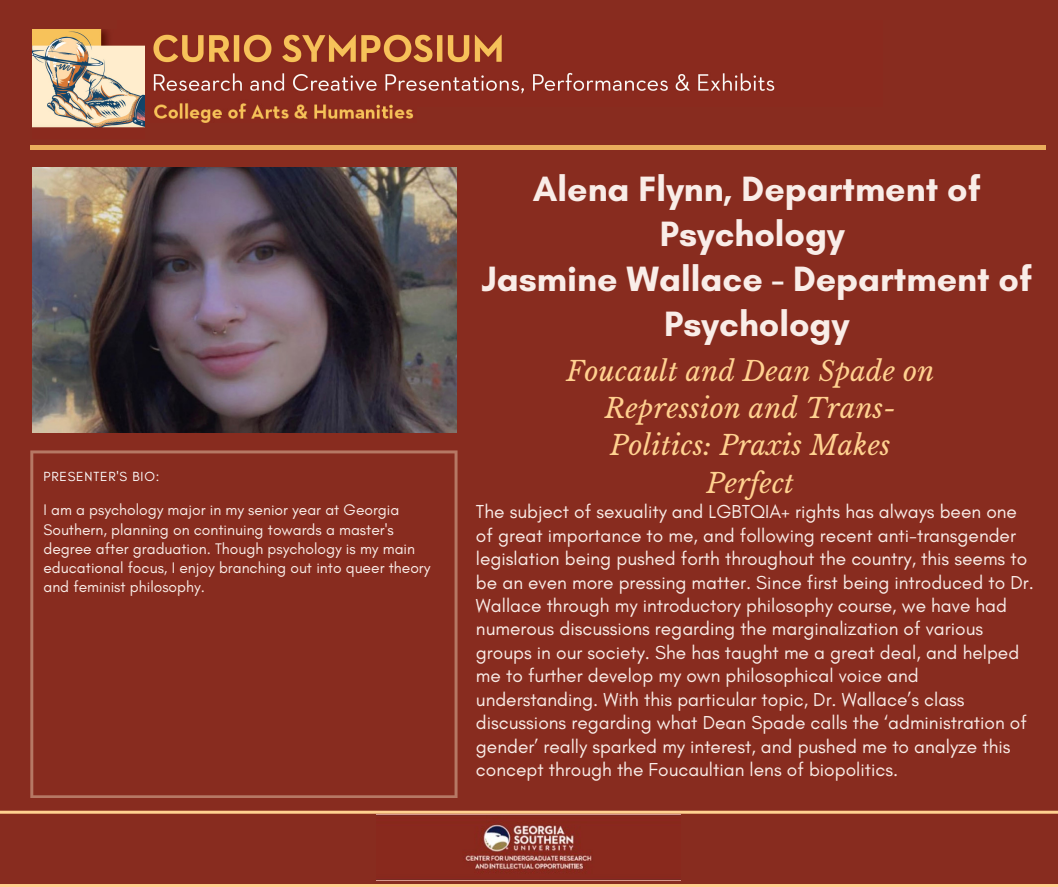
<style>
.page{position:relative;width:1058px;height:887px;background:#fff}
.page>*{position:absolute;margin:0;border:0;box-sizing:border-box;transform-origin:0 0}
.t1{font:700 35.85px/45px "Glacial Indifference";color:#f9ede8;text-align:center}
.t2{font:italic 27px/37.2px "Libre Baskerville";letter-spacing:.01em;color:#ffd190;text-align:center}
.t3{font:19.05px/23.4px "Glacial Indifference";color:#f9ede8}
.t4{font:15.6px/19.2px "Glacial Indifference";color:#f9ede8}
.t5{font:13.5px "Glacial Indifference";letter-spacing:.06em;color:#fff}
</style>
<div class="page">
<div style="left:0;top:0;width:1058px;height:886px;background:#882c1f"></div>
<hr style="left:30px;top:145px;width:1015px;height:4px;background:#eaad5c">
<img style="left:32px;top:167px;width:424px;height:265px">
<svg style="left:30px;top:450px;width:427px;height:348px"></svg>
<svg style="left:0;top:810px;width:1058px;height:76px"></svg>
<img style="left:377px;top:814px;width:304px;height:66px">
<img style="left:144px;top:34px;width:631px;height:72px">
<img style="left:150px;top:96px;width:266px;height:26px">
<img style="left:33px;top:30px;width:111px;height:98px">
<p class="t5" style="left:43px;top:468px;width:117px">PRESENTER'S BIO:</p>
<p class="t4" style="left:43px;top:500px;width:388px">I am a psychology major in my senior year at Georgia Southern, planning on continuing towards a master's degree after graduation. Though psychology is my main educational focus, I enjoy branching out into queer theory and feminist philosophy.</p>
<h1 class="t1" style="left:481px;top:166px;width:552px">Alena Flynn, Department of<br>Psychology<br>Jasmine Wallace - Department of<br>Psychology</h1>
<h2 class="t2" style="left:566px;top:353px;width:369px">Foucault and Dean Spade on<br>Repression and Trans-<br>Politics: Praxis Makes<br>Perfect</h2>
<p class="t3" style="left:476px;top:500px;width:559px">The subject of sexuality and LGBTQIA+ rights has always been one of great importance to me, and following recent anti-transgender legislation being pushed forth throughout the country, this seems to be an even more pressing matter. Since first being introduced to Dr.<br>Wallace through my introductory philosophy course, we have had numerous discussions regarding the marginalization of various groups in our society. She has taught me a great deal, and helped me to further develop my own philosophical voice and understanding. With this particular topic, Dr. Wallace’s class discussions regarding what Dean Spade calls the ‘administration of gender’ really sparked my interest, and pushed me to analyze this concept through the Foucaultian lens of biopolitics.</p>
</div>
